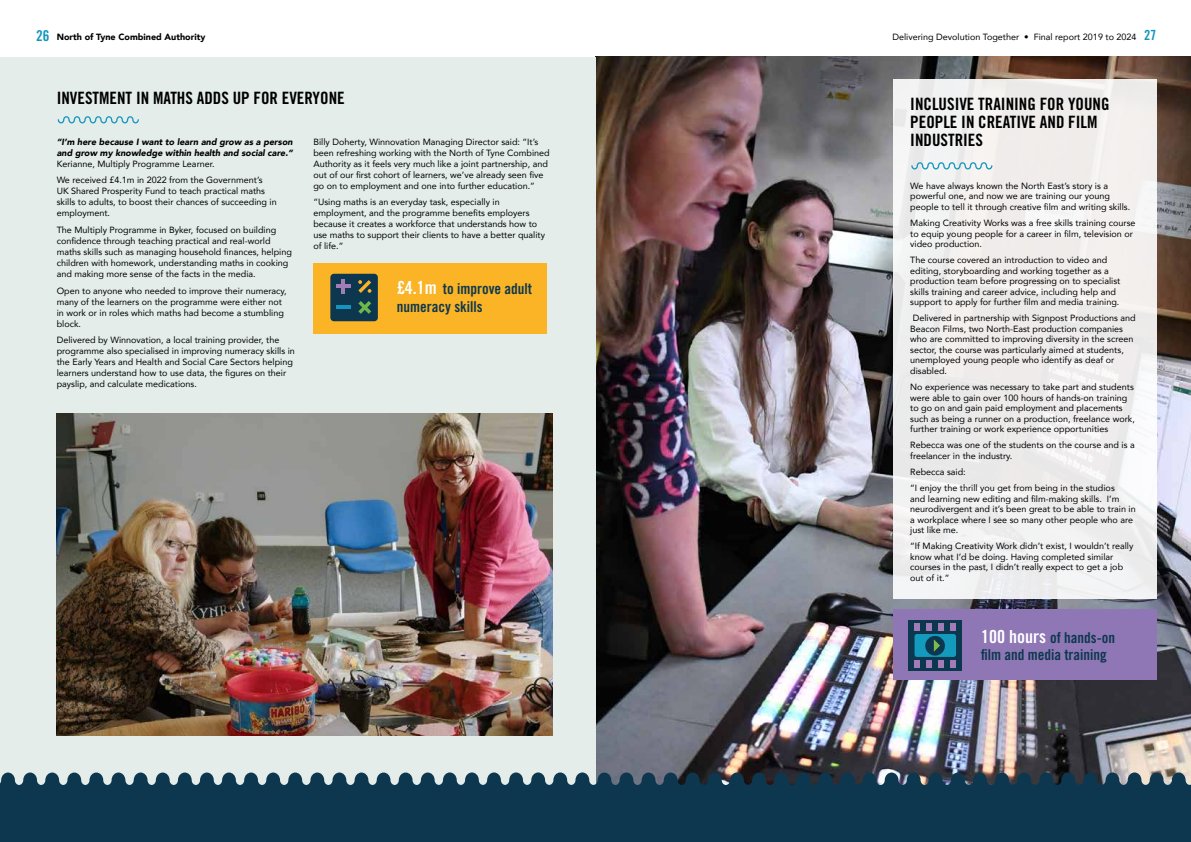
<style>
.page{position:relative;width:1191px;height:842px;background:#fff}
.page>*{position:absolute;margin:0;border:0;box-sizing:border-box;transform-origin:0 0}
.t1{font:17px/18px "Trade Gothic LT Std Bd Cn 20";color:#000}
.t2{font:15px/18px "Trade Gothic LT Std Bd Cn 20";color:#0d374e}
.t3{font:9px/10.5px "Avenir";color:#000}
.t4{font:italic 900 9px/11px "Avenir";color:#000}
.t5{font:900 9px "Avenir";color:#000}
.s1{font-family:"Trade Gothic LT Std Bd Cn 20";font-weight:400;font-size:15px;color:#1396be}
.s2{font-family:"Trade Gothic LT Std Bd Cn 20";font-size:14px;color:#1396be}
.s3{font-size:18px;color:#fff}
</style>
<div class="page">
<img style="left:595px;top:57px;width:596px;height:715px">
<div style="left:893px;top:79px;width:263px;height:519px;background:#f0eded"></div>
<div style="left:0;top:57px;width:595px;height:742px;background:#e4edea"></div>
<svg style="left:58px;top:116px;width:81px;height:7px"></svg>
<img style="left:57px;top:414px;width:496px;height:322px">
<svg style="left:0;top:772px;width:1191px;height:70px;fill:#0d374e"></svg>
<svg style="left:911px;top:162px;width:81px;height:7px"></svg>
<div style="left:313px;top:263px;width:233px;height:71px;background:#fab426"></div>
<div style="left:893px;top:609px;width:263px;height:71px;background:#8f77b5"></div>
<div style="left:330px;top:274px;width:48px;height:47px;background:#0d374e;border-radius:4px"></div>
<hr style="left:341px;top:279px;width:4px;height:14px;background:#a17cb6">
<hr style="left:336px;top:284px;width:14px;height:4px;background:#a17cb6">
<hr style="left:336px;top:306px;width:14px;height:3px;background:#1396be">
<svg style="left:358px;top:301px;width:13px;height:13px"></svg>
<svg style="left:358px;top:280px;width:13px;height:13px"></svg>
<div style="left:909px;top:620px;width:53px;height:50px;background:#0d374e"></div>
<div style="left:914px;top:623px;width:6px;height:7px;background:#a17cb6"></div>
<div style="left:926px;top:623px;width:6px;height:7px;background:#a17cb6"></div>
<div style="left:938px;top:623px;width:6px;height:7px;background:#a17cb6"></div>
<div style="left:950px;top:623px;width:6px;height:7px;background:#a17cb6"></div>
<div style="left:914px;top:660px;width:6px;height:8px;background:#a17cb6"></div>
<div style="left:926px;top:660px;width:6px;height:8px;background:#a17cb6"></div>
<div style="left:938px;top:660px;width:6px;height:8px;background:#a17cb6"></div>
<div style="left:950px;top:660px;width:6px;height:8px;background:#a17cb6"></div>
<div style="left:914px;top:634px;width:42px;height:23px;background:#139abc;border-radius:2px"></div>
<div style="left:925px;top:636px;width:20px;height:20px;background:#0d374e;border-radius:50%"></div>
<svg style="left:934px;top:639px;width:6px;height:13px"></svg>
<p class="t5" style="left:36px;top:30px;width:171px"><span class="s1">26</span> North of Tyne Combined Authority</p>
<p class="t3" style="left:892px;top:32px;width:265px">Delivering Devolution Together • Final report 2019 to 2024 <span class="s2">27</span></p>
<h1 class="t1" style="left:57px;top:89px;width:289px">INVESTMENT IN MATHS ADDS UP FOR EVERYONE</h1>
<h1 class="t1" style="left:910px;top:95px;width:201px">INCLUSIVE TRAINING FOR YOUNG<br>PEOPLE IN CREATIVE AND FILM<br>INDUSTRIES</h1>
<p class="t3" style="left:910px;top:180px;width:221px">We have always known the North East’s story is a powerful one, and now we are training our young people to tell it through creative film and writing skills.</p>
<p class="t3" style="left:910px;top:217px;width:227px">Making Creativity Works was a free skills training course to equip young people for a career in film, television or video production.</p>
<p class="t3" style="left:910px;top:255px;width:211px">The course covered an introduction to video and editing, storyboarding and working together as a production team before progressing on to specialist skills training and career advice, including help and support to apply for further film and media training.</p>
<p class="t3" style="left:910px;top:313px;width:227px">Delivered in partnership with Signpost Productions and Beacon Films, two North-East production companies who are committed to improving diversity in the screen sector, the course was particularly aimed at students, unemployed young people who identify as deaf or disabled.</p>
<p class="t3" style="left:910px;top:381px;width:226px">No experience was necessary to take part and students were able to gain over 100 hours of hands-on training to go on and gain paid employment and placements such as being a runner on a production, freelance work, further training or work experience opportunities</p>
<p class="t3" style="left:910px;top:440px;width:226px">Rebecca was one of the students on the course and is a freelancer in the industry.</p>
<p class="t3" style="left:910px;top:463px;width:206px;line-height:16.2px">Rebecca said:<br>“I enjoy the thrill you get from being in the studios</p>
<p class="t3" style="left:910px;top:493px;width:227px">and learning new editing and film-making skills. I’m neurodivergent and it’s been great to be able to train in a workplace where I see so many other people who are just like me.</p>
<p class="t3" style="left:910px;top:541px;width:225px">“If Making Creativity Work didn’t exist, I wouldn’t really know what I’d be doing. Having completed similar courses in the past, I didn’t really expect to get a job out of it.”</p>
<p class="t3" style="left:313px;top:136px;width:238px;line-height:11px">Billy Doherty, Winnovation Managing Director said: “It’s been refreshing working with the North of Tyne Combined Authority as it feels very much like a joint partnership, and out of our first cohort of learners, we’ve already seen five go on to employment and one into further education.”</p>
<p class="t3" style="left:313px;top:197px;width:233px;line-height:11px">“Using maths is an everyday task, especially in employment, and the programme benefits employers because it creates a workforce that understands how to use maths to support their clients to have a better quality of life.”</p>
<p class="t4" style="left:57px;top:136px;width:238px">“I’m here because I want to learn and grow as a person and grow my knowledge within health and social care.”</p>
<p class="t3" style="left:57px;top:155px;width:207px;line-height:16.7px">Kerianne, Multiply Programme Learner.<br>We received £4.1m in 2022 from the Government’s</p>
<p class="t3" style="left:57px;top:186px;width:221px;line-height:11px">UK Shared Prosperity Fund to teach practical maths skills to adults, to boost their chances of succeeding in employment.</p>
<p class="t3" style="left:57px;top:224px;width:237px;line-height:11px">The Multiply Programme in Byker, focused on building confidence through teaching practical and real-world maths skills such as managing household finances, helping children with homework, understanding maths in cooking and making more sense of the facts in the media.</p>
<p class="t3" style="left:57px;top:285px;width:232px;line-height:11px">Open to anyone who needed to improve their numeracy, many of the learners on the programme were either not in work or in roles which maths had become a stumbling block.</p>
<p class="t3" style="left:57px;top:335px;width:240px;line-height:11px">Delivered by Winnovation, a local training provider, the programme also specialised in improving numeracy skills in the Early Years and Health and Social Care Sectors helping learners understand how to use data, the figures on their payslip, and calculate medications.</p>
<h2 class="t2" style="left:397px;top:280px;width:137px"><span class="s3">£4.1m</span> to improve adult numeracy skills</h2>
<h2 class="t2" style="left:981px;top:629px;width:135px;line-height:17px"><span class="s3">100 hours</span> of hands-on film and media training</h2>
</div>
